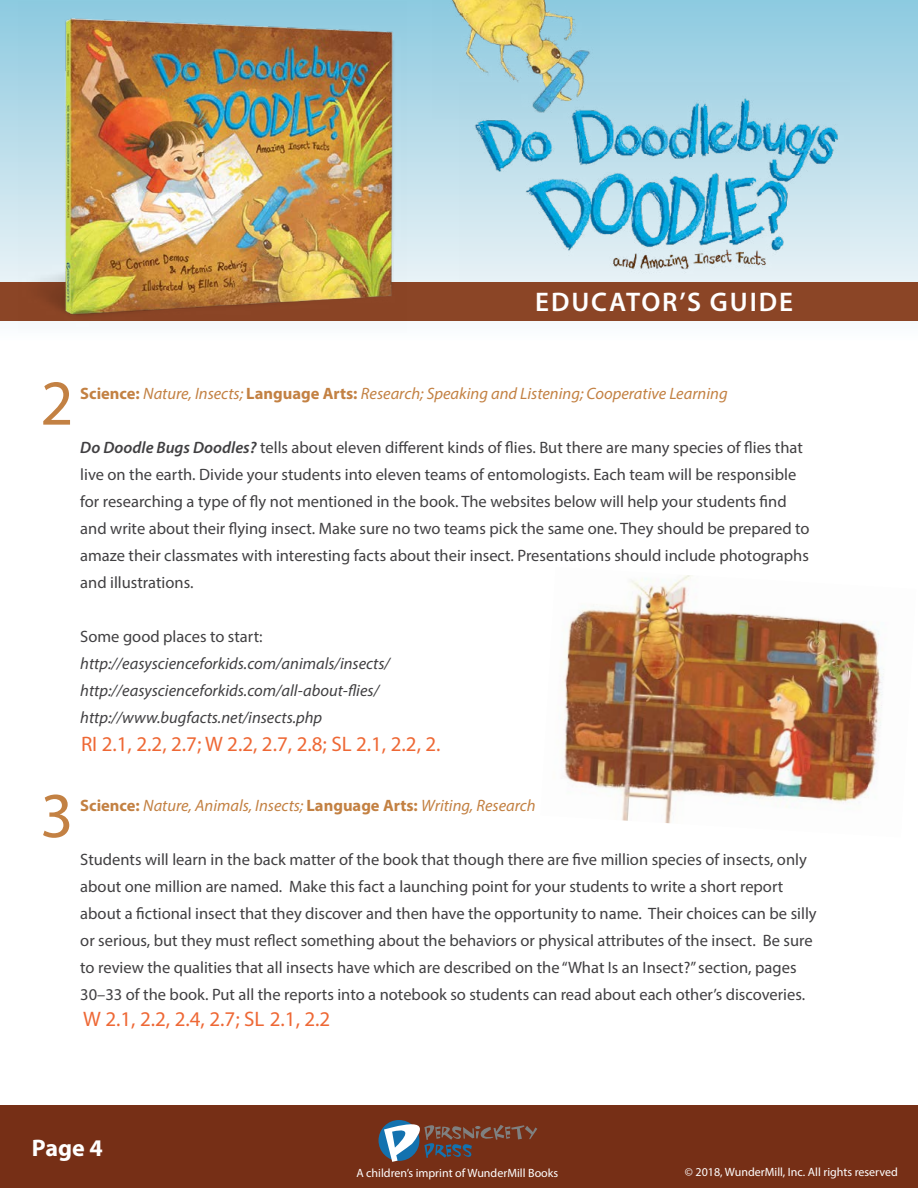
<style>
.page{position:relative;width:918px;height:1188px;background:#fff}
.page>*{position:absolute;margin:0;border:0;box-sizing:border-box;transform-origin:0 0}
.t1{font:64.5px "Myriad Pro";color:#c38143}
.t2{font:600 27px "Myriad Pro";letter-spacing:.07em;color:#fff}
.t3{font:700 24px "Myriad Pro";color:#fff}
.t4{font:21px "Myriad Pro";color:#ee6835}
.t5{font:16.5px/27px "Myriad Pro";color:#414042}
.t6{font:italic 16.5px "Myriad Pro";color:#c38143}
.t7{font:italic 16.5px/27px "Myriad Pro";color:#414042}
.t8{font:12px "Myriad Pro";color:#fff}
.s1{font-weight:700;font-style:normal}
.s2{font-weight:600;font-style:italic}
</style>
<div class="page">
<img style="left:563px;top:575px;width:321px;height:249px">
<svg style="left:0;top:0;width:918px;height:321px;background:#afd7e6"></svg>
<img style="left:432px;top:0;width:167px;height:118px">
<img style="left:460px;top:82px;width:389px;height:200px">
<div style="left:0;top:282px;width:918px;height:38px;background:#8b4526"></div>
<img style="left:18px;top:2px;width:389px;height:321px">
<div style="left:0;top:1106px;width:918px;height:82px;background:#762f16"></div>
<div style="left:379px;top:1120px;width:40px;height:41px;background:#1372af;border-radius:50%"></div>
<svg style="left:384px;top:1120px;width:153px;height:42px"></svg>
<h2 class="t2" style="left:535px;top:285px;width:259px">EDUCATOR’S GUIDE</h2>
<h1 class="t1" style="left:40px;top:363px;width:35px">2</h1>
<p class="t6" style="left:80px;top:383px;width:649px"><span class="s1">Science:</span> Nature, Insects; <span class="s1">Language Arts:</span> Research; Speaking and Listening; Cooperative Learning</p>
<p class="t5" style="left:80px;top:434px;width:731px"><span class="s2">Do Doodle Bugs Doodles?</span> tells about eleven different kinds of flies. But there are many species of flies that live on the earth. Divide your students into eleven teams of entomologists. Each team will be responsible for researching a type of fly not mentioned in the book. The websites below will help your students find and write about their flying insect. Make sure no two teams pick the same one. They should be prepared to amaze their classmates with interesting facts about their insect. Presentations should include photographs and illustrations.</p>
<p class="t5" style="left:80px;top:623px;width:184px">Some good places to start:</p>
<p class="t7" style="left:80px;top:650px;width:311px">http://easyscienceforkids.com/animals/insects/ http://easyscienceforkids.com/all-about-flies/ http://www.bugfacts.net/insects.php</p>
<p class="t4" style="left:81px;top:731px;width:361px">RI 2.1, 2.2, 2.7; W 2.2, 2.7, 2.8; SL 2.1, 2.2, 2.</p>
<h1 class="t1" style="left:40px;top:776px;width:35px">3</h1>
<p class="t6" style="left:80px;top:796px;width:457px"><span class="s1">Science:</span> Nature, Animals, Insects; <span class="s1">Language Arts:</span> Writing, Research</p>
<p class="t5" style="left:80px;top:846px;width:738px">Students will learn in the back matter of the book that though there are five million species of insects, only about one million are named. Make this fact a launching point for your students to write a short report about a fictional insect that they discover and then have the opportunity to name. Their choices can be silly or serious, but they must reflect something about the behaviors or physical attributes of the insect. Be sure to review the qualities that all insects have which are described on the “What Is an Insect?” section, pages 30–33 of the book. Put all the reports into a notebook so students can read about each other’s discoveries.</p>
<p class="t4" style="left:83px;top:1006px;width:249px">W 2.1, 2.2, 2.4, 2.7; SL 2.1, 2.2</p>
<h3 class="t3" style="left:32px;top:1132px;width:73px">Page 4</h3>
<p class="t8" style="left:356px;top:1166px;width:203px">A children’s imprint of WunderMill Books</p>
<p class="t8" style="left:685px;top:1165px;width:215px">© 2018, WunderMill, Inc. All rights reserved</p>
</div>
